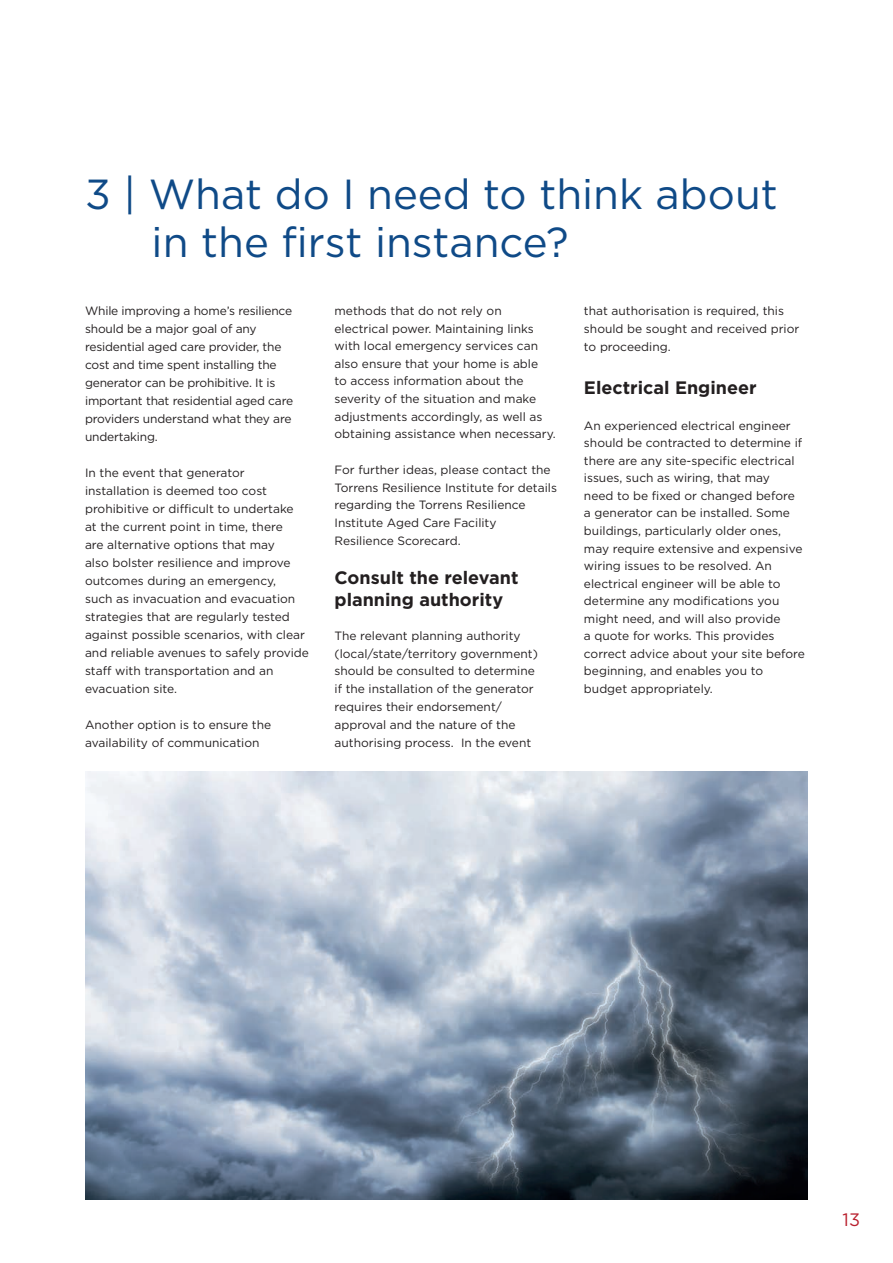
<style>
.page{position:relative;width:893px;height:1263px;background:#fff}
.page>*{position:absolute;margin:0;border:0;box-sizing:border-box;transform-origin:0 0}
.t1{font:42px/48px "Gotham";color:#0f4a87}
.t2{font:700 18px/21.6px "Gotham";color:#231f20}
.t3{font:18px "Gotham";color:#b9202e}
.t4{font:12px/18px "Gotham";color:#231f20}
</style>
<div class="page">
<img style="left:85px;top:772px;width:723px;height:427px">
<h1 class="t1" style="left:152px;top:170px;width:628px;text-indent:-67px">3 | What do I need to think about in the first instance?</h1>
<p class="t4" style="left:85px;top:301px;width:210px">While improving a home’s resilience should be a major goal of any residential aged care provider, the cost and time spent installing the generator can be prohibitive. It is important that residential aged care providers understand what they are undertaking.</p>
<p class="t4" style="left:85px;top:463px;width:225px">In the event that generator installation is deemed too cost prohibitive or difficult to undertake<br>at the current point in time, there<br>are alternative options that may<br>also bolster resilience and improve outcomes during an emergency,<br>such as invacuation and evacuation strategies that are regularly tested against possible scenarios, with clear and reliable avenues to safely provide staff with transportation and an evacuation site.</p>
<p class="t4" style="left:85px;top:715px;width:188px">Another option is to ensure the availability of communication</p>
<p class="t4" style="left:334px;top:302px;width:223px">methods that do not rely on electrical power. Maintaining links with local emergency services can also ensure that your home is able<br>to access information about the severity of the situation and make adjustments accordingly, as well as obtaining assistance when necessary.</p>
<p class="t4" style="left:334px;top:461px;width:224px">For further ideas, please contact the Torrens Resilience Institute for details regarding the Torrens Resilience Institute Aged Care Facility Resilience Scorecard.</p>
<h2 class="t2" style="left:334px;top:567px;width:185px">Consult the relevant planning authority</h2>
<p class="t4" style="left:334px;top:627px;width:205px">The relevant planning authority (local/state/territory government) should be consulted to determine if the installation of the generator requires their endorsement/ approval and the nature of the authorising process. In the event</p>
<p class="t4" style="left:584px;top:301px;width:217px">that authorisation is required, this should be sought and received prior to proceeding.</p>
<h2 class="t2" style="left:584px;top:377px;width:174px">Electrical Engineer</h2>
<p class="t4" style="left:584px;top:416px;width:222px;line-height:17.5px">An experienced electrical engineer should be contracted to determine if there are any site-specific electrical issues, such as wiring, that may<br>need to be fixed or changed before<br>a generator can be installed. Some buildings, particularly older ones, may require extensive and expensive wiring issues to be resolved. An electrical engineer will be able to determine any modifications you might need, and will also provide<br>a quote for works. This provides correct advice about your site before beginning, and enables you to budget appropriately.</p>
<h2 class="t3" style="left:842px;top:1209px;width:19px">13</h2>
</div>
